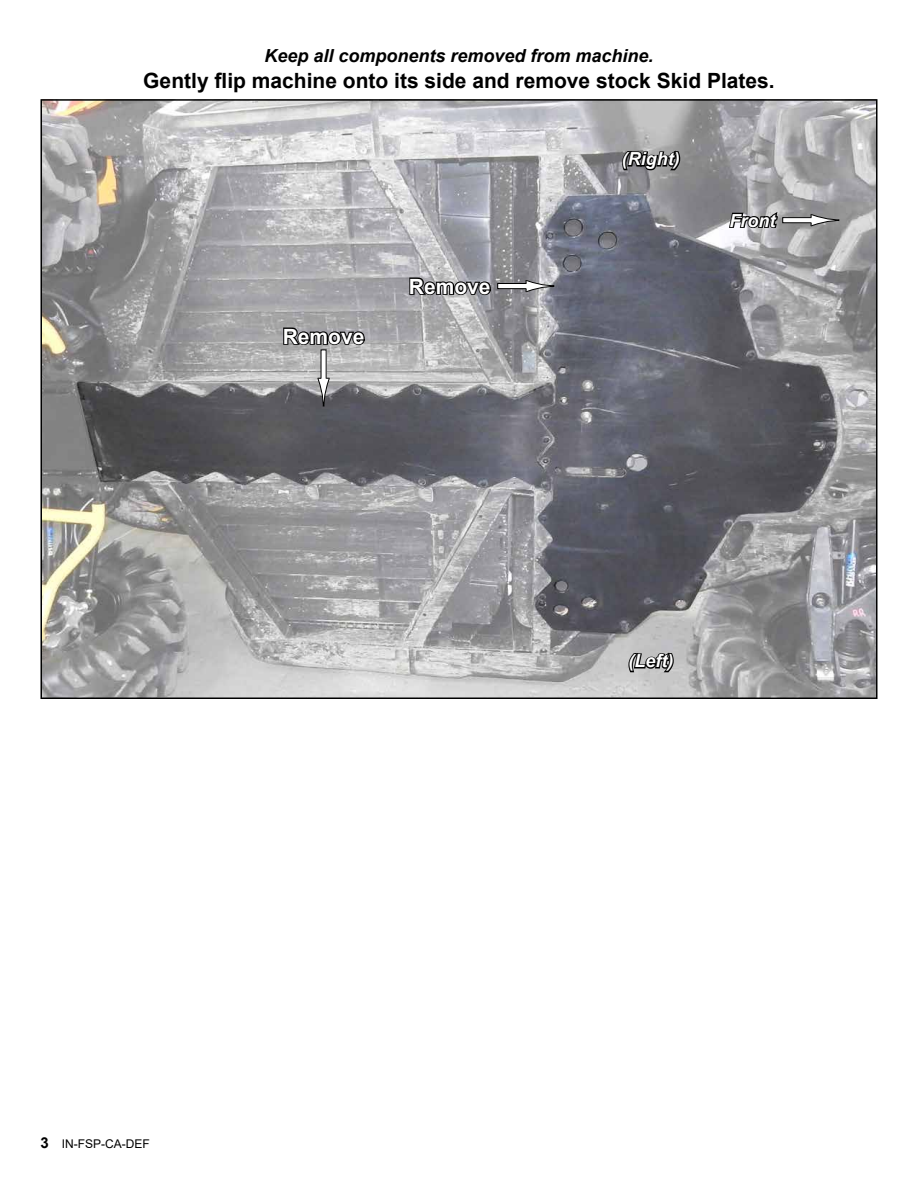
<style>
.page{position:relative;width:918px;height:1188px;background:#fff}
.page>*{position:absolute;margin:0;border:0;box-sizing:border-box;transform-origin:0 0}
.t1{font:700 21px "Arial";color:#000}
.t2{font:700 21px "Arial";color:#fff}
.t3{font:italic 700 18px "Arial";color:#000}
.t4{font:italic 700 18px "Arial";color:#fff}
.t5{font:12px "Arial";color:#000}
.s1{font-weight:700;font-size:15px}
</style>
<div class="page">
<img style="left:43px;top:102px;width:832px;height:594px">
<div style="left:783px;top:218px;width:28px;height:5px;background:#fff"></div>
<div style="left:782px;top:217px;width:30px;height:6px;border:1px solid #000"></div>
<svg style="left:810px;top:214px;width:30px;height:13px"></svg>
<svg style="left:728px;top:210px;width:51px;height:21px"></svg>
<svg style="left:282px;top:326px;width:84px;height:21px;background:#555456"></svg>
<svg style="left:408px;top:276px;width:85px;height:21px;background:#58585b"></svg>
<svg style="left:620px;top:148px;width:62px;height:24px"></svg>
<svg style="left:627px;top:650px;width:48px;height:23px"></svg>
<div style="left:498px;top:284px;width:28px;height:5px;background:#fff"></div>
<div style="left:497px;top:283px;width:30px;height:6px;border:1px solid #000"></div>
<svg style="left:525px;top:279px;width:30px;height:14px"></svg>
<div style="left:321px;top:350px;width:5px;height:29px;background:#fff"></div>
<svg style="left:317px;top:378px;width:13px;height:29px"></svg>
<p class="t3" style="left:264px;top:44px;width:391px">Keep all components removed from machine.</p>
<p class="t1" style="left:143px;top:66px;width:633px">Gently flip machine onto its side and remove stock Skid Plates.</p>
<p class="t2" style="left:283px;top:321px;width:83px">Remove</p>
<p class="t2" style="left:409px;top:272px;width:83px">Remove</p>
<p class="t4" style="left:622px;top:147px;width:59px">(Right)</p>
<p class="t4" style="left:730px;top:208px;width:47px">Front</p>
<p class="t4" style="left:628px;top:649px;width:46px">(Left)</p>
<p class="t5" style="left:40px;top:1135px;width:111px"><span class="s1">3</span> IN-FSP-CA-DEF</p>
</div>
